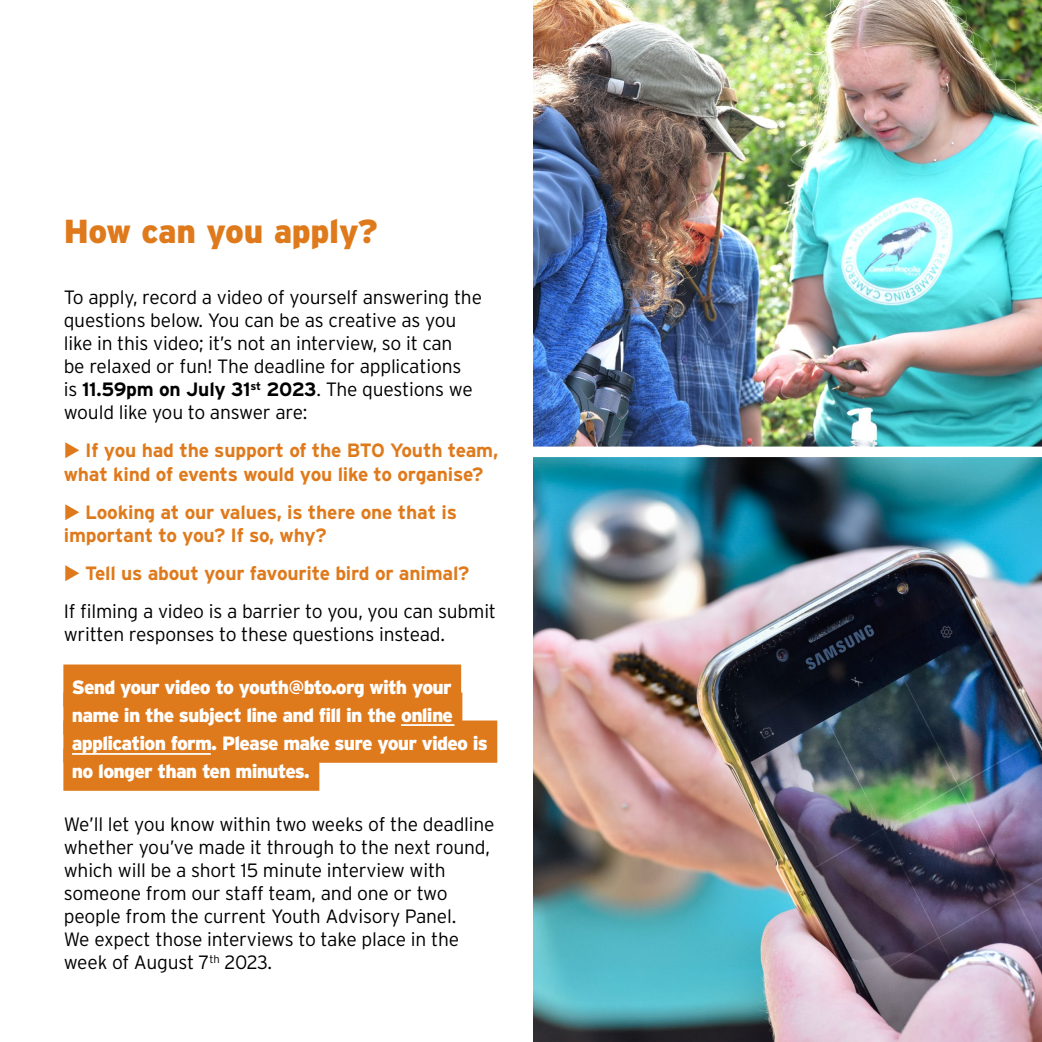
<style>
.page{position:relative;width:1042px;height:1042px;background:#fff}
.page>*{position:absolute;margin:0;border:0;box-sizing:border-box;transform-origin:0 0}
.t1{font:900 33.25px "Interstate";letter-spacing:-.01em;color:#df7a1c}
.t2{font:300 19.25px/23.1px "Interstate";letter-spacing:-.01em;color:#000}
.t3{font:900 19.25px/28px "Interstate";letter-spacing:-.04em;color:#fff}
.t4{font:700 19.25px/23.1px "Interstate";letter-spacing:-.01em;color:#df7a1c}
.s1{font-weight:700}
.s2{color:#df7a1c}
.s3{font-weight:700;color:#df7a1c}
</style>
<div class="page">
<img style="left:534px;top:0;width:508px;height:446px">
<img style="left:534px;top:457px;width:508px;height:585px">
<div style="left:63px;top:664px;width:398px;height:43px;background:#df7a1c"></div>
<div style="left:63px;top:692px;width:399px;height:43px;background:#df7a1c"></div>
<div style="left:63px;top:720px;width:434px;height:43px;background:#df7a1c"></div>
<div style="left:63px;top:748px;width:256px;height:43px;background:#df7a1c"></div>
<hr style="left:72px;top:753px;width:139px;height:2px;background:#fff">
<hr style="left:401px;top:724px;width:53px;height:2px;background:#fff">
<h1 class="t1" style="left:64px;top:212px;width:316px">How can you apply?</h1>
<p class="t2" style="left:64px;top:285px;width:420px">To apply, record a video of yourself answering the questions below. You can be as creative as you like in this video; it’s not an interview, so it can<br>be relaxed or fun! The deadline for applications<br>is <span class="s1">11.59pm on July 31</span><sup>st</sup> <span class="s1">2023</span>. The questions we would like you to answer are:</p>
<p class="t4" style="left:64px;top:439px;width:436px">◆ If you had the support of the BTO Youth team, what kind of events would you like to organise?</p>
<p class="t4" style="left:64px;top:500px;width:395px">◆ Looking at our values, is there one that is important to you? If so, why?</p>
<p class="t2" style="left:64px;top:554px;width:434px;line-height:38px"><span class="s2">◆</span> <span class="s3">Tell us about your favourite bird or animal?<br></span>If filming a video is a barrier to you, you can submit</p>
<p class="t2" style="left:64px;top:622px;width:383px">written responses to these questions instead.</p>
<p class="t3" style="left:72px;top:673px;width:417px">Send your video to youth@bto.org with your name in the subject line and fill in the online application form. Please make sure your video is no longer than ten minutes.</p>
<p class="t2" style="left:64px;top:812px;width:432px">We’ll let you know within two weeks of the deadline whether you’ve made it through to the next round, which will be a short 15 minute interview with someone from our staff team, and one or two people from the current Youth Advisory Panel.<br>We expect those interviews to take place in the week of August 7<sup>th</sup> 2023.</p>
</div>
